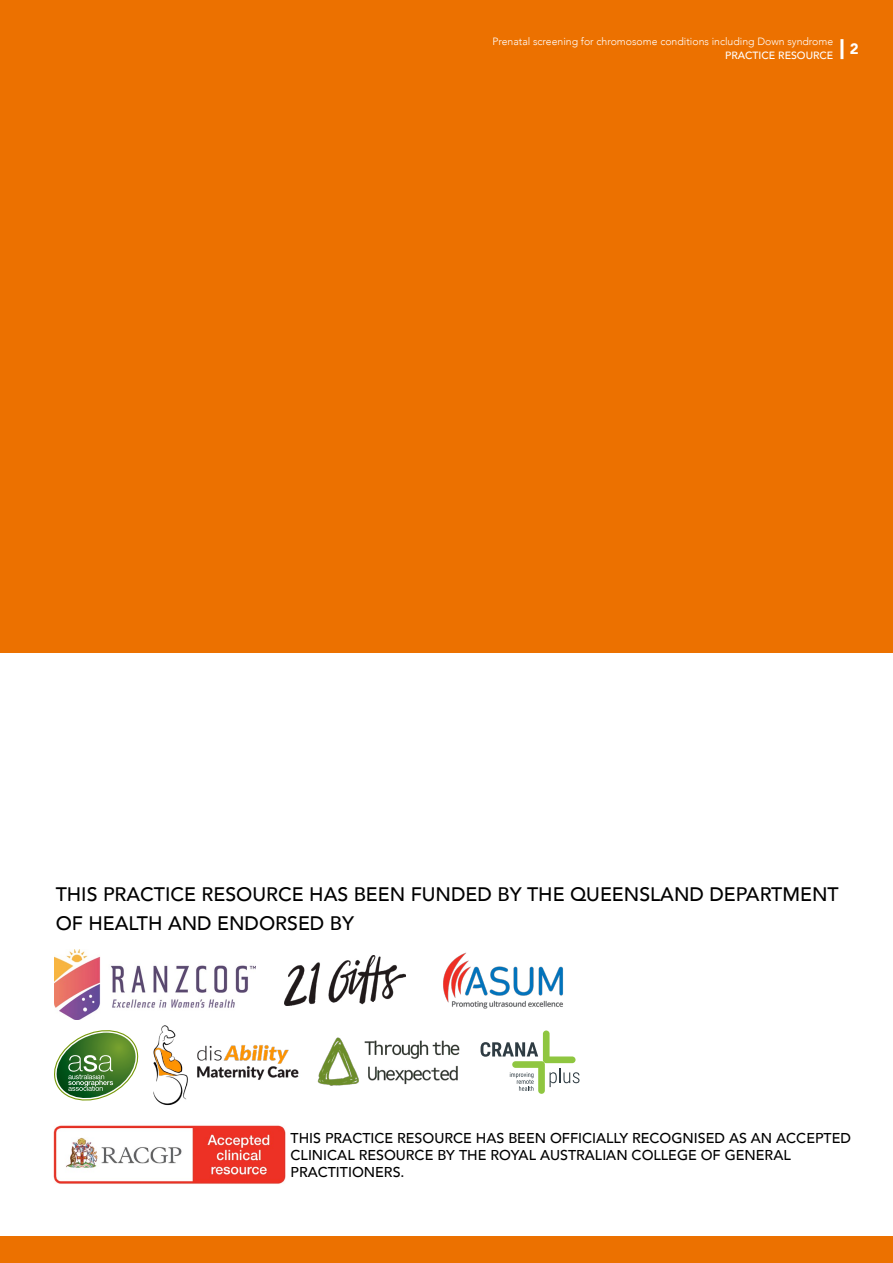
<style>
.page{position:relative;width:893px;height:1263px;background:#fff}
.page>*{position:absolute;margin:0;border:0;box-sizing:border-box;transform-origin:0 0}
.t1{font:500 19.5px/28.5px "Avenir";color:#000}
.t2{font:900 15px "Avenir";color:#fff}
.t3{font:500 14.25px/17.1px "Avenir";color:#000}
.t4{font:300 10.5px "Avenir";color:#fff}
.t5{font:500 10.5px "Avenir";color:#fff}
</style>
<div class="page">
<div style="left:0;top:0;width:893px;height:653px;background:#ec7100"></div>
<div style="left:0;top:1236px;width:893px;height:27px;background:#ec7100"></div>
<img style="left:54px;top:950px;width:202px;height:69px">
<img style="left:288px;top:956px;width:117px;height:49px">
<svg style="left:54px;top:1030px;width:85px;height:71px"></svg>
<img style="left:443px;top:952px;width:120px;height:57px">
<svg style="left:481px;top:1030px;width:98px;height:64px"></svg>
<img style="left:144px;top:984px;width:163px;height:122px">
<img style="left:53px;top:1125px;width:233px;height:59px">
<hr style="left:840px;top:39px;width:3px;height:20px;background:#fff">
<img style="left:317px;top:1037px;width:143px;height:49px">
<p class="t4" style="left:492px;top:35px;width:342px">Prenatal screening for chromosome conditions including Down syndrome</p>
<p class="t5" style="left:725px;top:46px;width:110px">PRACTICE RESOURCE</p>
<p class="t2" style="left:850px;top:36px;width:10px">2</p>
<h1 class="t1" style="left:56px;top:879px;width:784px">THIS PRACTICE RESOURCE HAS BEEN FUNDED BY THE QUEENSLAND DEPARTMENT<br>OF HEALTH AND ENDORSED BY</h1>
<p class="t3" style="left:291px;top:1129px;width:562px">THIS PRACTICE RESOURCE HAS BEEN OFFICIALLY RECOGNISED AS AN ACCEPTED<br>CLINICAL RESOURCE BY THE ROYAL AUSTRALIAN COLLEGE OF GENERAL<br>PRACTITIONERS.</p>
</div>
